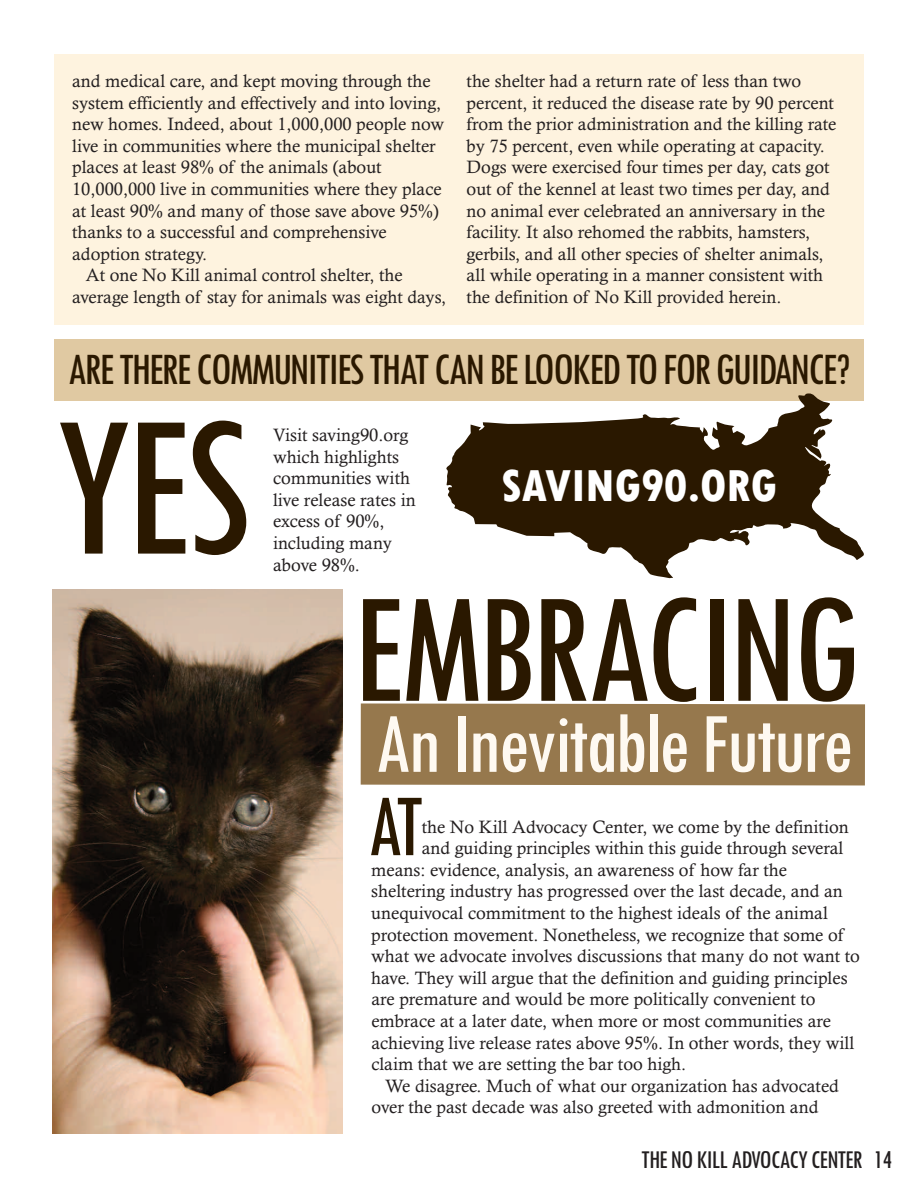
<style>
.page{position:relative;width:918px;height:1188px;background:#fff}
.page>*{position:absolute;margin:0;border:0;box-sizing:border-box;transform-origin:0 0}
.t1{font:500 condensed 210.45px "Tw Cen";color:#2a1800}
.t2{font:500 condensed 163.35px "Tw Cen";letter-spacing:-.035em;color:#2a1800}
.t3{font:500 condensed 92.1px "Tw Cen";color:#2a1800;scale:.94 1}
.t4{font:500 condensed 89.25px "Tw Cen";letter-spacing:-.035em;color:#fef9f1}
.t5{font:800 condensed 47.25px "Tw Cen";color:#fff}
.t6{font:500 condensed 46.95px "Tw Cen";letter-spacing:-.05em;color:#2a1800}
.t7{font:500 condensed 26.7px "Tw Cen";letter-spacing:-.035em;color:#231f20}
.t8{font:18px/21.6px "Calisto";color:#231f20}
</style>
<div class="page">
<div style="left:54px;top:54px;width:810px;height:270px;background:#fef3df"></div>
<div style="left:54px;top:339px;width:810px;height:61px;background:#e0c9a2"></div>
<svg style="left:445px;top:393px;width:419px;height:186px;fill:#2a1800"></svg>
<div style="left:361px;top:703px;width:504px;height:82px;background:#96784d"></div>
<img style="left:52px;top:590px;width:291px;height:544px">
<p class="t8" style="left:72px;top:70px;width:360px">and medical care, and kept moving through the</p>
<p class="t8" style="left:72px;top:92px;width:371px">system efficiently and effectively and into loving,</p>
<p class="t8" style="left:72px;top:113px;width:373px">new homes. Indeed, about 1,000,000 people now</p>
<p class="t8" style="left:72px;top:135px;width:365px">live in communities where the municipal shelter</p>
<p class="t8" style="left:72px;top:156px;width:311px">places at least 98% of the animals (about</p>
<p class="t8" style="left:72px;top:178px;width:371px">10,000,000 live in communities where they place</p>
<p class="t8" style="left:72px;top:200px;width:368px">at least 90% and many of those save above 95%)</p>
<p class="t8" style="left:72px;top:221px;width:316px">thanks to a successful and comprehensive</p>
<p class="t8" style="left:72px;top:243px;width:137px">adoption strategy.</p>
<p class="t8" style="left:86px;top:264px;width:318px">At one No Kill animal control shelter, the</p>
<p class="t8" style="left:72px;top:286px;width:375px">average length of stay for animals was eight days,</p>
<p class="t8" style="left:467px;top:70px;width:371px">the shelter had a return rate of less than two percent, it reduced the disease rate by 90 percent from the prior administration and the killing rate by 75 percent, even while operating at capacity.<br>Dogs were exercised four times per day, cats got out of the kennel at least two times per day, and no animal ever celebrated an anniversary in the facility. It also rehomed the rabbits, hamsters, gerbils, and all other species of shelter animals, all while operating in a manner consistent with the definition of No Kill provided herein.</p>
<h3 class="t6" style="left:67px;top:341px;width:785px">ARETHERECOMMUNITIESTHATCANBELOOKEDTOFORGUIDANCE?</h3>
<h1 class="t1" style="left:54px;top:358px;width:200px">YES</h1>
<p class="t8" style="left:273px;top:424px;width:144px">Visit saving90.org which highlights communities with live release rates in excess of 90%, including many above 98%.</p>
<h2 class="t2" style="left:352px;top:549px;width:509px">EMBRACING</h2>
<h3 class="t4" style="left:374px;top:689px;width:481px">AnInevitableFuture</h3>
<h3 class="t5" style="left:501px;top:458px;width:277px">SAVING90.ORG</h3>
<h3 class="t3" style="left:367px;top:770px;width:61px">AT</h3>
<p class="t8" style="left:422px;top:816px;width:429px">the No Kill Advocacy Center, we come by the definition</p>
<p class="t8" style="left:422px;top:837px;width:423px">and guiding principles within this guide through several</p>
<p class="t8" style="left:371px;top:859px;width:417px">means: evidence, analysis, an awareness of how far the</p>
<p class="t8" style="left:371px;top:880px;width:473px">sheltering industry has progressed over the last decade, and an</p>
<p class="t8" style="left:371px;top:902px;width:458px">unequivocal commitment to the highest ideals of the animal</p>
<p class="t8" style="left:371px;top:924px;width:474px">protection movement. Nonetheless, we recognize that some of</p>
<p class="t8" style="left:371px;top:945px;width:490px">what we advocate involves discussions that many do not want to</p>
<p class="t8" style="left:371px;top:967px;width:478px">have. They will argue that the definition and guiding principles</p>
<p class="t8" style="left:371px;top:988px;width:446px">are premature and would be more politically convenient to</p>
<p class="t8" style="left:371px;top:1010px;width:461px">embrace at a later date, when more or most communities are</p>
<p class="t8" style="left:371px;top:1032px;width:484px">achieving live release rates above 95%. In other words, they will</p>
<p class="t8" style="left:371px;top:1053px;width:316px">claim that we are setting the bar too high.</p>
<p class="t8" style="left:385px;top:1075px;width:455px">We disagree. Much of what our organization has advocated</p>
<p class="t8" style="left:371px;top:1096px;width:449px">over the past decade was also greeted with admonition and</p>
<h3 class="t7" style="left:641px;top:1143px;width:252px">THE NOKILL ADVOCACYCENTER 14</h3>
</div>
